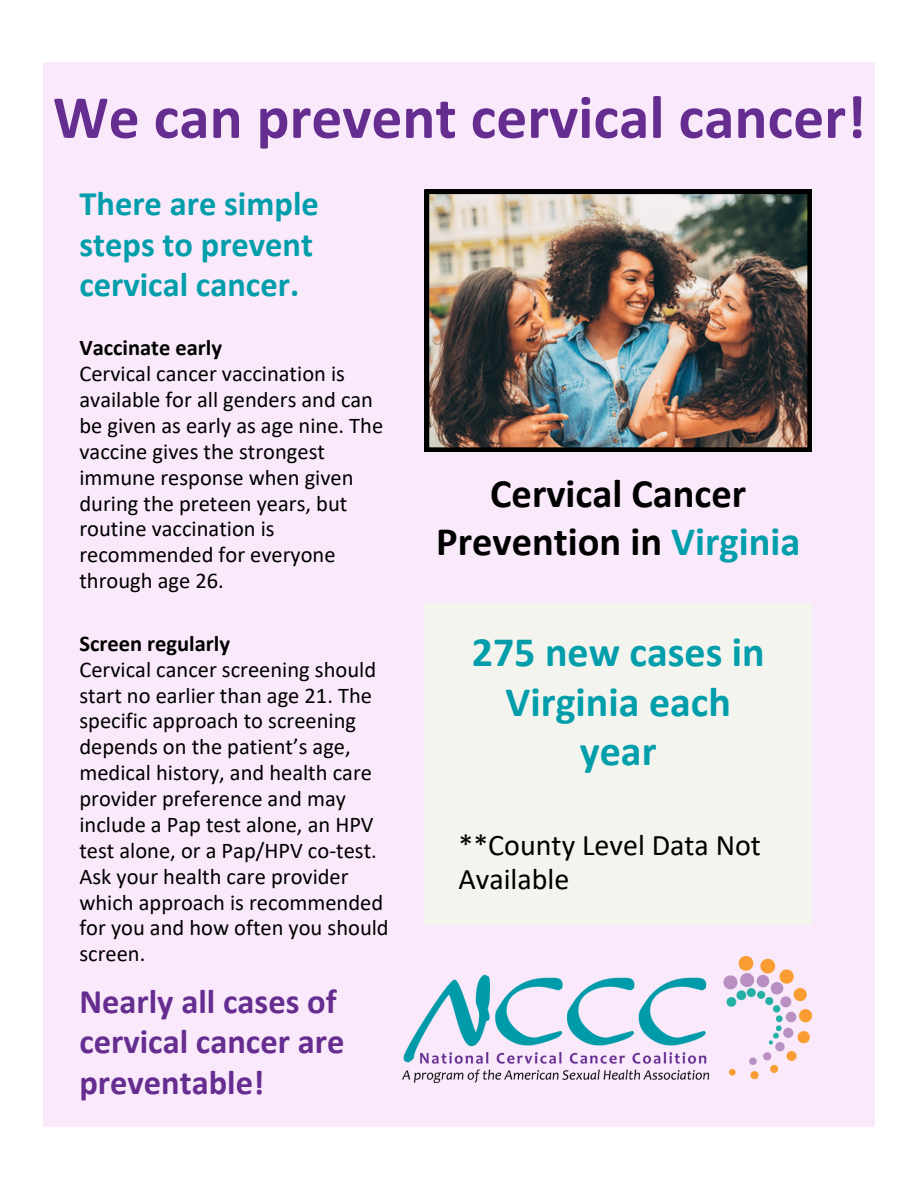
<style>
.page{position:relative;width:918px;height:1188px;background:#fff}
.page>*{position:absolute;margin:0;border:0;box-sizing:border-box;transform-origin:0 0}
.t1{font:700 61.5px "Calibri";color:#662d91}
.t2{font:700 42px/49.5px "Calibri";color:#009eab;text-align:center}
.t3{font:700 40.5px/48.3px "Calibri";color:#000;text-align:center}
.t4{font:700 34.5px/40.5px "Calibri";color:#662d91}
.t5{font:700 34.5px/40.5px "Calibri";color:#009eab}
.t6{font:30px/34.8px "Calibri";color:#000}
.t7{font:22.5px/25.8px "Calibri";color:#000}
.t8{font:700 22.5px "Calibri";color:#000}
.s1{color:#009eab}
</style>
<div class="page">
<div style="left:43px;top:62px;width:832px;height:1064px;background:#f9e9fa"></div>
<img style="left:425px;top:190px;width:387px;height:262px">
<div style="left:425px;top:603px;width:387px;height:321px;background:#f4f4ee"></div>
<img style="left:402px;top:957px;width:410px;height:126px">
<p class="t1" style="left:53px;top:92px;width:815px">We can prevent cervical cancer!</p>
<p class="t5" style="left:79px;top:187px;width:241px">There are simple steps to prevent cervical cancer.</p>
<p class="t8" style="left:79px;top:338px;width:144px">Vaccinate early</p>
<p class="t7" style="left:79px;top:363px;width:305px">Cervical cancer vaccination is available for all genders and can be given as early as age nine. The vaccine gives the strongest immune response when given during the preteen years, but routine vaccination is recommended for everyone through age 26.</p>
<p class="t8" style="left:79px;top:634px;width:152px">Screen regularly</p>
<p class="t7" style="left:79px;top:658px;width:311px">Cervical cancer screening should start no earlier than age 21. The specific approach to screening depends on the patient’s age, medical history, and health care provider preference and may include a Pap test alone, an HPV test alone, or a Pap/HPV co-test.<br>Ask your health care provider which approach is recommended for you and how often you should screen.</p>
<p class="t4" style="left:79px;top:984px;width:267px">Nearly all cases of cervical cancer are preventable!</p>
<p class="t3" style="left:436px;top:473px;width:366px">Cervical Cancer<br>Prevention in <span class="s1">Virginia</span></p>
<p class="t2" style="left:472px;top:631px;width:295px">275 new cases in</p>
<p class="t2" style="left:506px;top:680px;width:227px">Virginia each year</p>
<p class="t6" style="left:458px;top:830px;width:304px">**County Level Data Not<br>Available</p>
</div>
